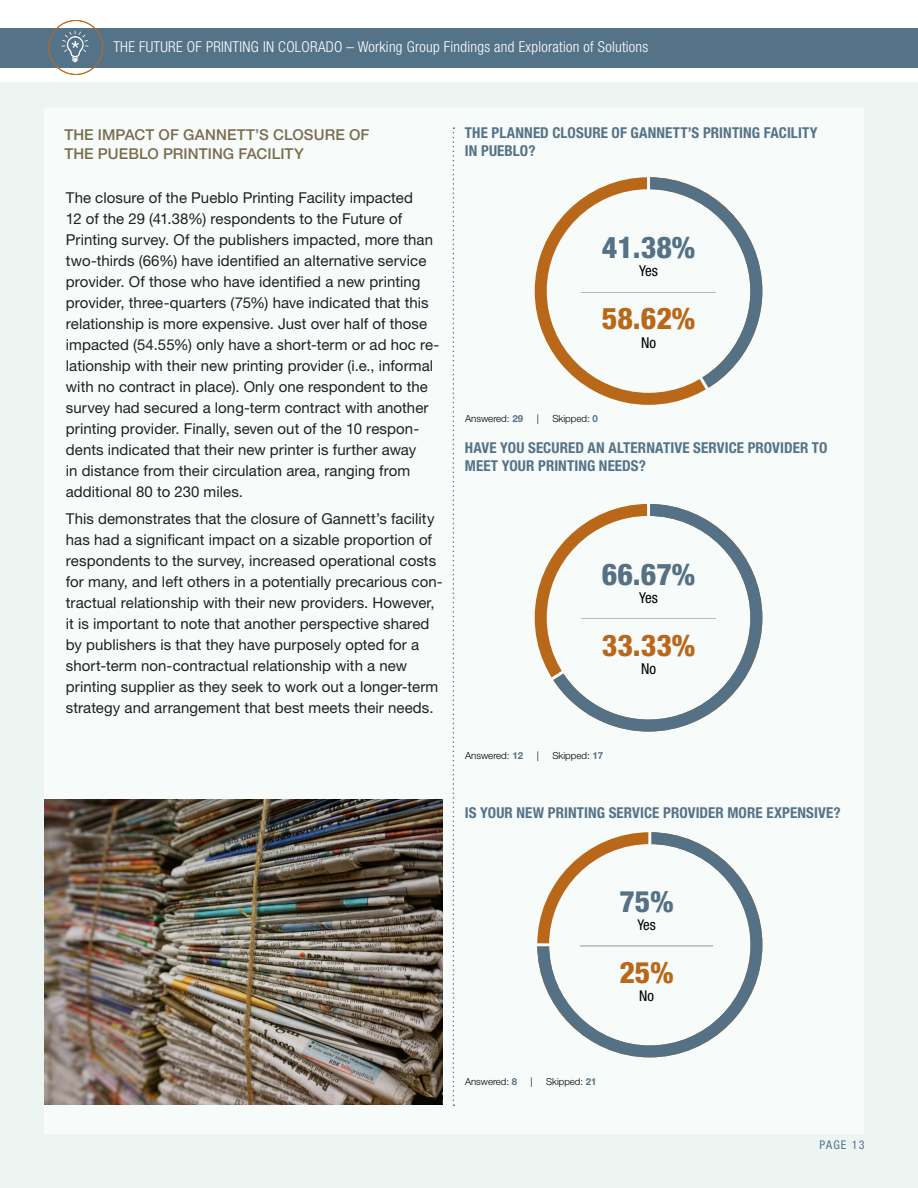
<style>
.page{position:relative;width:918px;height:1188px;background:#fff}
.page>*{position:absolute;margin:0;border:0;box-sizing:border-box;transform-origin:0 0}
.t1{font:800 condensed 30px "Helvetica Neue LT Std";color:#577388}
.t2{font:800 condensed 30px "Helvetica Neue LT Std";color:#c06919}
.t3{font:800 condensed 29.7px "Helvetica Neue LT Std";color:#577388}
.t4{font:800 condensed 29.7px "Helvetica Neue LT Std";color:#c06919}
.Copy{font:15px/21px "Helvetica Neue LT Std";letter-spacing:.005em;color:#231f20}
.Copy-2{font:700 condensed 15px/18px "Helvetica Neue LT Std";letter-spacing:.005em;color:#557388}
.t5{font:300 condensed 15px "Helvetica Neue LT Std";letter-spacing:.02em;color:#fff}
.t6{font:500 15px/19.5px "Helvetica Neue LT Std";letter-spacing:.005em;color:#786e4d}
.t7{font:condensed 15px "Helvetica Neue LT Std";color:#000}
.t8{font:condensed 14.85px "Helvetica Neue LT Std";color:#000}
.t9{font:condensed 12px "Helvetica Neue LT Std";letter-spacing:.1em;color:#557388}
.t10{font:300 9.75px "Helvetica Neue LT Std";color:#000}
.t11{font:300 9.6px "Helvetica Neue LT Std";color:#000}
.s1{font-weight:700;color:#577388}
</style>
<div class="page">
<div style="left:0;top:82px;width:918px;height:1106px;background:#edf5f3"></div>
<div style="left:44px;top:108px;width:820px;height:1025px;background:#f7fbfa"></div>
<div style="left:0;top:28px;width:917px;height:40px;background:#557388"></div>
<div style="left:49px;top:20px;width:54px;height:55px;border:1px solid #c16818;border-radius:50%"></div>
<svg style="left:61px;top:31px;width:28px;height:31px"></svg>
<svg style="left:453px;top:127px;width:2px;height:979px"></svg>
<img style="left:44px;top:799px;width:398px;height:306px">
<div style="left:535px;top:177px;width:227px;height:228px;border:12px solid #c06919;border-radius:50%"></div>
<svg style="left:637px;top:177px;width:126px;height:228px"></svg>
<hr style="left:581px;top:292px;width:135px;height:1px;background:#000">
<svg style="left:541px;top:504px;width:222px;height:228px"></svg>
<svg style="left:544px;top:503px;width:108px;height:183px"></svg>
<hr style="left:581px;top:619px;width:135px;height:1px;background:#000">
<svg style="left:537px;top:832px;width:226px;height:226px"></svg>
<hr style="left:648px;top:831px;width:3px;height:114px;background:#fff">
<hr style="left:537px;top:943px;width:25px;height:3px;background:#fff">
<hr style="left:580px;top:946px;width:133px;height:1px;background:#000">
<p class="t5" style="left:113px;top:38px;width:537px">THE FUTURE OF PRINTING IN COLORADO – Working Group Findings and Exploration of Solutions</p>
<p class="t6" style="left:64px;top:125px;width:307px">THE IMPACT OF GANNETT’S CLOSURE OF<br>THE PUEBLO PRINTING FACILITY</p>
<p class="Copy" style="left:66px;top:187px;width:375px">The closure of the Pueblo Printing Facility impacted<br>12 of the 29 (41.38%) respondents to the Future of Printing survey. Of the publishers impacted, more than two-thirds (66%) have identified an alternative service provider. Of those who have identified a new printing provider, three-quarters (75%) have indicated that this relationship is more expensive. Just over half of those impacted (54.55%) only have a short-term or ad hoc re&shy;lationship with their new printing provider (i.e., informal with no contract in place). Only one respondent to the survey had secured a long-term contract with another printing provider. Finally, seven out of the 10 respon&shy;dents indicated that their new printer is further away<br>in distance from their circulation area, ranging from additional 80 to 230 miles.</p>
<p class="Copy" style="left:66px;top:508px;width:378px">This demonstrates that the closure of Gannett’s facility has had a significant impact on a sizable proportion of respondents to the survey, increased operational costs for many, and left others in a potentially precarious con&shy;tractual relationship with their new providers. However, it is important to note that another perspective shared by publishers is that they have purposely opted for a short-term non-contractual relationship with a new printing supplier as they seek to work out a longer-term strategy and arrangement that best meets their needs.</p>
<p class="Copy-2" style="left:465px;top:124px;width:354px">THE PLANNED CLOSURE OF GANNETT’S PRINTING FACILITY<br>IN PUEBLO?</p>
<h1 class="t1" style="left:602px;top:229px;width:95px">41.38%</h1>
<p class="t7" style="left:639px;top:262px;width:20px">Yes</p>
<h1 class="t2" style="left:602px;top:300px;width:95px">58.62%</h1>
<p class="t10" style="left:465px;top:412px;width:60px">Answered: <span class="s1">29</span></p>
<p class="t10" style="left:537px;top:412px;width:4px">|</p>
<p class="t10" style="left:552px;top:412px;width:47px">Skipped: <span class="s1">0</span></p>
<p class="t7" style="left:641px;top:334px;width:16px">No</p>
<p class="Copy-2" style="left:465px;top:439px;width:364px">HAVE YOU SECURED AN ALTERNATIVE SERVICE PROVIDER TO<br>MEET YOUR PRINTING NEEDS?</p>
<h1 class="t1" style="left:602px;top:555px;width:95px">66.67%</h1>
<p class="t7" style="left:639px;top:589px;width:20px">Yes</p>
<h1 class="t2" style="left:602px;top:627px;width:95px">33.33%</h1>
<p class="t10" style="left:465px;top:750px;width:60px">Answered: <span class="s1">12</span></p>
<p class="t10" style="left:537px;top:750px;width:4px">|</p>
<p class="t10" style="left:552px;top:750px;width:52px">Skipped: <span class="s1">17</span></p>
<p class="t7" style="left:641px;top:660px;width:16px">No</p>
<p class="Copy-2" style="left:465px;top:803px;width:377px">IS YOUR NEW PRINTING SERVICE PROVIDER MORE EXPENSIVE?</p>
<h2 class="t3" style="left:620px;top:883px;width:55px">75%</h2>
<p class="t8" style="left:637px;top:916px;width:20px">Yes</p>
<h2 class="t4" style="left:620px;top:954px;width:55px">25%</h2>
<p class="t8" style="left:639px;top:987px;width:16px">No</p>
<p class="t11" style="left:465px;top:1075px;width:54px">Answered: <span class="s1">8</span></p>
<p class="t11" style="left:531px;top:1075px;width:4px">|</p>
<p class="t11" style="left:546px;top:1075px;width:52px">Skipped: <span class="s1">21</span></p>
<p class="t9" style="left:820px;top:1138px;width:46px">PAGE 13</p>
</div>
